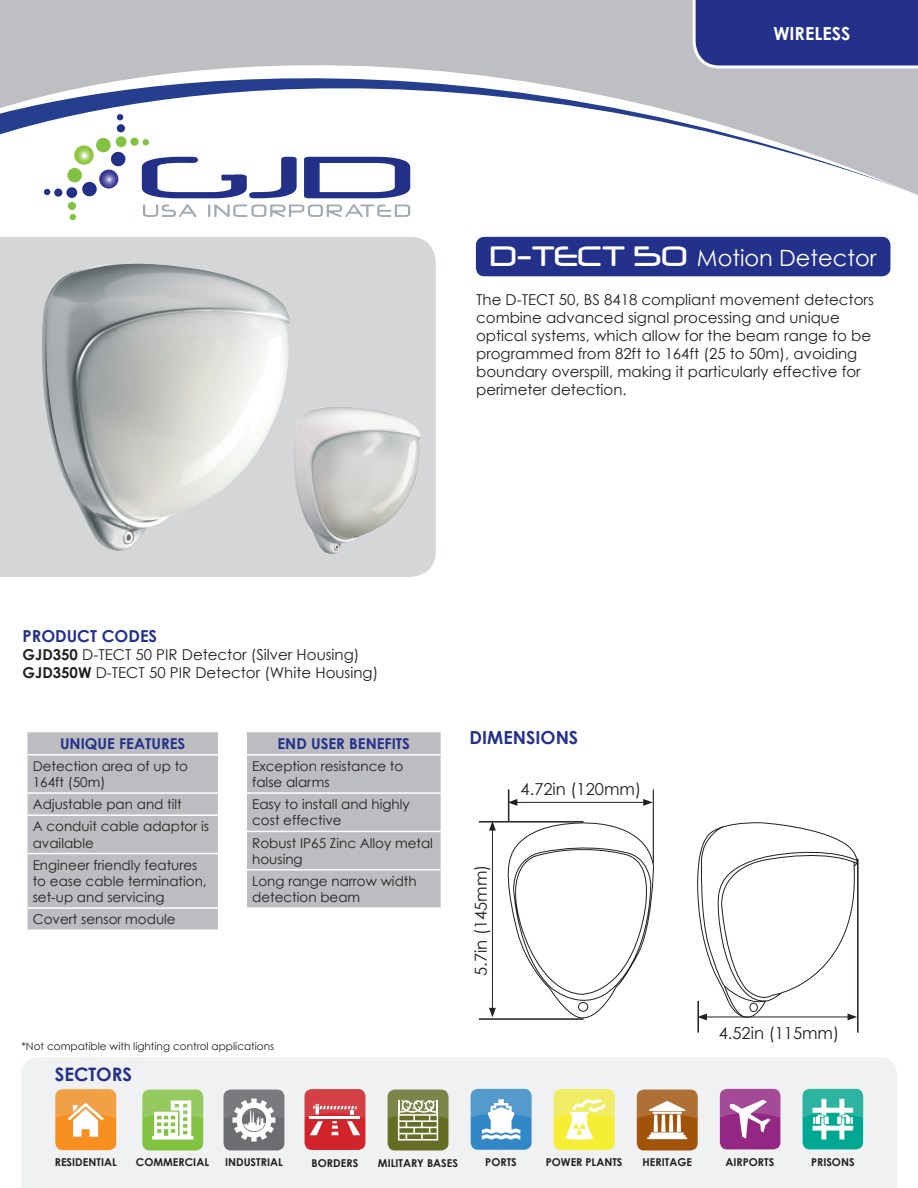
<style>
.page{position:relative;width:918px;height:1188px;background:#fff}
.page>*{position:absolute;margin:0;border:0;box-sizing:border-box;transform-origin:0 0}
.t1{font:22.5px "Century Gothic";color:#fff}
.t2{font:700 18.6px "Century Gothic";color:#24318b}
.t3{font:700 18px "Century Gothic";color:#24318b}
.t4{font:700 18px "Century Gothic";color:#fff}
.t5{font:16.5px "Century Gothic";color:#231f20}
.t6{font:700 16.5px "Century Gothic";color:#24318b}
.t7{font:15px/18px "Century Gothic";color:#231f20}
.t8{font:700 15px "Century Gothic";color:#24318b}
.t9{font:13.5px/16.2px "Century Gothic";color:#231f20}
.t10{font:700 10.8px "Century Gothic";color:#231f20}
.t11{font:10.5px "Century Gothic";color:#231f20}
.s1{font-family:"Neuropol";font-size:33px}
.s2{font-weight:700}
</style>
<div class="page">
<svg style="left:0;top:0;width:918px;height:206px;fill:#bebfc2"></svg>
<svg style="left:691px;top:0;width:227px;height:70px;background:#354193"></svg>
<svg style="left:304px;top:157px;width:106px;height:41px"></svg>
<svg style="left:142px;top:157px;width:155px;height:41px"></svg>
<div style="left:68px;top:202px;width:8px;height:8px;background:#81c340;border-radius:4px"></div>
<div style="left:69px;top:214px;width:7px;height:6px;background:#81c340;border-radius:50%"></div>
<svg style="left:130px;top:137px;width:9px;height:9px"></svg>
<div style="left:142px;top:139px;width:7px;height:7px;background:#81c340;border-radius:50%"></div>
<svg style="left:116px;top:124px;width:9px;height:9px"></svg>
<svg style="left:117px;top:114px;width:7px;height:7px"></svg>
<svg style="left:54px;top:188px;width:9px;height:9px"></svg>
<div style="left:44px;top:189px;width:7px;height:6px;background:#223187;border-radius:50%"></div>
<svg style="left:67px;top:136px;width:60px;height:61px"></svg>
<svg style="left:143px;top:204px;width:267px;height:13px"></svg>
<div style="left:476px;top:237px;width:414px;height:39px;background:#24318b;border-radius:9px"></div>
<div style="left:0;top:237px;width:436px;height:340px;background:#d5d6d8"></div>
<div style="left:21px;top:1057px;width:876px;height:131px;background:#f0f1f2"></div>
<div style="left:246px;top:732px;width:195px;height:175px;background:#bcbdc0"></div>
<hr style="left:245px;top:754px;width:197px;height:2px;background:#fff">
<hr style="left:245px;top:756px;width:2px;height:36px;background:#fff">
<hr style="left:245px;top:792px;width:197px;height:2px;background:#fff">
<hr style="left:245px;top:794px;width:2px;height:37px;background:#fff">
<hr style="left:245px;top:831px;width:197px;height:1px;background:#fff">
<hr style="left:245px;top:832px;width:2px;height:37px;background:#fff">
<hr style="left:245px;top:869px;width:197px;height:1px;background:#fff">
<hr style="left:245px;top:870px;width:2px;height:37px;background:#fff">
<svg style="left:27px;top:732px;width:192px;height:197px;background:#bfc0c2"></svg>
<div style="left:55px;top:1089px;width:61px;height:61px;background:#f68f1e;border-radius:7px"></div>
<svg style="left:55px;top:1089px;width:62px;height:48px"></svg>
<div style="left:142px;top:1090px;width:61px;height:60px;background:#81c340;border-radius:7px"></div>
<svg style="left:142px;top:1090px;width:62px;height:50px"></svg>
<div style="left:224px;top:1090px;width:60px;height:60px;background:#6c6d70;border-radius:7px"></div>
<svg style="left:224px;top:1090px;width:61px;height:52px"></svg>
<div style="left:305px;top:1089px;width:60px;height:61px;background:#d1232a;border-radius:7px"></div>
<svg style="left:305px;top:1089px;width:61px;height:46px"></svg>
<div style="left:388px;top:1090px;width:60px;height:60px;background:#646d23;border-radius:7px"></div>
<svg style="left:388px;top:1090px;width:61px;height:51px"></svg>
<div style="left:471px;top:1089px;width:61px;height:61px;background:#3288c7;border-radius:7px"></div>
<svg style="left:471px;top:1089px;width:61px;height:50px"></svg>
<div style="left:554px;top:1089px;width:61px;height:61px;background:#f5ee35;border-radius:7px"></div>
<svg style="left:554px;top:1089px;width:61px;height:51px"></svg>
<div style="left:637px;top:1090px;width:61px;height:60px;background:#a15309;border-radius:7px"></div>
<svg style="left:637px;top:1090px;width:61px;height:49px"></svg>
<div style="left:803px;top:1089px;width:60px;height:60px;background:#00a891;border-radius:7px"></div>
<svg style="left:803px;top:1089px;width:60px;height:50px"></svg>
<div style="left:720px;top:1089px;width:60px;height:60px;background:#942684;border-radius:7px"></div>
<svg style="left:720px;top:1089px;width:61px;height:50px"></svg>
<svg style="left:697px;top:822px;width:162px;height:198px"></svg>
<hr style="left:697px;top:1001px;width:2px;height:32px;background:#231f20">
<hr style="left:857px;top:859px;width:2px;height:174px;background:#231f20">
<svg style="left:507px;top:819px;width:147px;height:200px"></svg>
<hr style="left:515px;top:802px;width:131px;height:1px;background:#231f20">
<svg style="left:509px;top:799px;width:8px;height:7px"></svg>
<svg style="left:643px;top:799px;width:10px;height:7px"></svg>
<hr style="left:653px;top:789px;width:1px;height:74px;background:#231f20">
<hr style="left:479px;top:821px;width:105px;height:2px;background:#231f20">
<hr style="left:508px;top:789px;width:1px;height:32px;background:#231f20">
<hr style="left:492px;top:828px;width:1px;height:182px;background:#231f20">
<svg style="left:489px;top:821px;width:7px;height:10px"></svg>
<svg style="left:489px;top:1008px;width:7px;height:9px"></svg>
<hr style="left:479px;top:1018px;width:105px;height:2px;background:#231f20">
<img style="left:293px;top:406px;width:128px;height:148px">
<img style="left:42px;top:263px;width:248px;height:288px">
<p class="t4" style="left:773px;top:22px;width:79px">WIRELESS</p>
<p class="t1" style="left:490px;top:244px;width:388px"><span class="s1">D-TECT 50</span> Motion Detector</p>
<p class="t7" style="left:476px;top:291px;width:399px">The D-TECT 50, BS 8418 compliant movement detectors combine advanced signal processing and unique optical systems, which allow for the beam range to be programmed from 82ft to 164ft (25 to 50m), avoiding boundary overspill, making it particularly effective for perimeter detection.</p>
<p class="t6" style="left:23px;top:626px;width:136px">PRODUCT CODES</p>
<p class="t7" style="left:23px;top:645px;width:338px"><span class="s2">GJD350</span> D-TECT 50 PIR Detector (Silver Housing)</p>
<p class="t7" style="left:23px;top:663px;width:357px"><span class="s2">GJD350W</span> D-TECT 50 PIR Detector (White Housing)</p>
<p class="t8" style="left:60px;top:734px;width:127px">UNIQUE FEATURES</p>
<p class="t9" style="left:33px;top:758px;width:157px">Detection area of up to<br>164ft (50m)</p>
<p class="t9" style="left:33px;top:796px;width:151px">Adjustable pan and tilt</p>
<p class="t9" style="left:33px;top:818px;width:178px">A conduit cable adaptor is available</p>
<p class="t9" style="left:33px;top:856px;width:175px">Engineer friendly features to ease cable termination, set-up and servicing</p>
<p class="t9" style="left:33px;top:911px;width:145px">Covert sensor module</p>
<p class="t8" style="left:277px;top:734px;width:134px">END USER BENEFITS</p>
<p class="t9" style="left:252px;top:758px;width:153px">Exception resistance to false alarms</p>
<p class="t9" style="left:252px;top:796px;width:159px">Easy to install and highly cost effective</p>
<p class="t9" style="left:252px;top:834px;width:182px">Robust IP65 Zinc Alloy metal housing</p>
<p class="t9" style="left:252px;top:873px;width:166px">Long range narrow width detection beam</p>
<p class="t11" style="left:22px;top:1039px;width:254px">*Not compatible with lighting control applications</p>
<p class="t2" style="left:55px;top:1063px;width:79px">SECTORS</p>
<p class="t3" style="left:470px;top:726px;width:110px">DIMENSIONS</p>
<p class="t5" style="left:471px;top:976px;width:113px;rotate:-90deg">5.7in (145mm)</p>
<p class="t5" style="left:521px;top:779px;width:122px">4.72in (120mm)</p>
<p class="t5" style="left:719px;top:1023px;width:122px">4.52in (115mm)</p>
<p class="t10" style="left:55px;top:1156px;width:64px">RESIDENTIAL</p>
<p class="t10" style="left:136px;top:1156px;width:75px">COMMERCIAL</p>
<p class="t10" style="left:225px;top:1156px;width:59px">INDUSTRIAL</p>
<p class="t10" style="left:312px;top:1156px;width:48px">BORDERS</p>
<p class="t10" style="left:378px;top:1156px;width:82px">MILITARY BASES</p>
<p class="t10" style="left:485px;top:1156px;width:33px">PORTS</p>
<p class="t10" style="left:546px;top:1156px;width:78px">POWER PLANTS</p>
<p class="t10" style="left:643px;top:1156px;width:51px">HERITAGE</p>
<p class="t10" style="left:726px;top:1155px;width:50px">AIRPORTS</p>
<p class="t10" style="left:811px;top:1155px;width:45px">PRISONS</p>
</div>
